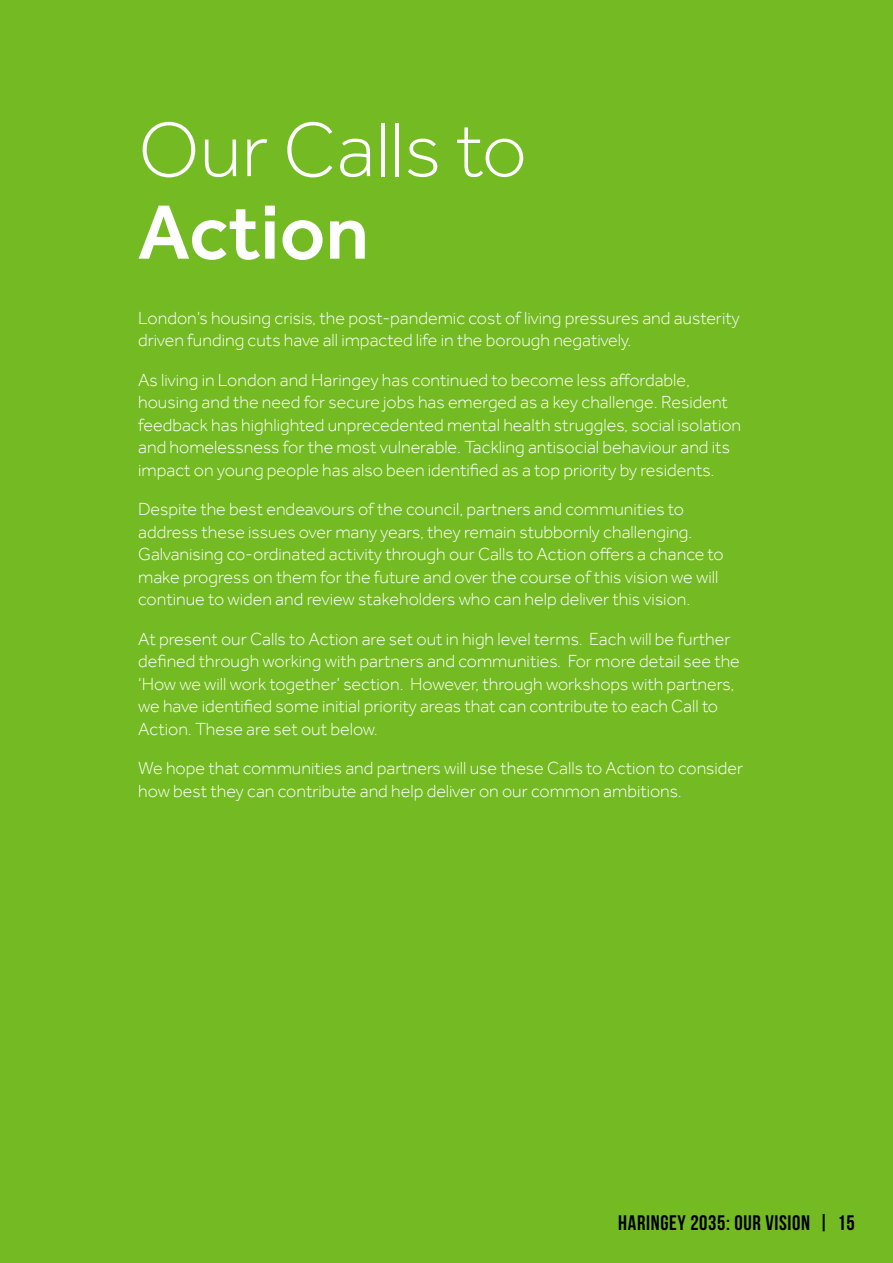
<style>
.page{position:relative;width:893px;height:1263px;background:#74bb23}
.page>*{position:absolute;margin:0;border:0;box-sizing:border-box;transform-origin:0 0}
.t1{font:300 79.5px "Effra";color:#fff}
.t2{font:500 79.5px "Effra";color:#fff}
.t3{font:21px "Bebas Neue";letter-spacing:.03em;color:#000}
.t4{font:300 18px/22.5px "Effra";color:#fff}
</style>
<div class="page">
<p class="t1" style="left:138px;top:105px;width:390px">Our Calls to</p>
<h1 class="t2" style="left:138px;top:185px;width:233px">Action</h1>
<p class="t4" style="left:138px;top:306px;width:603px">London’s housing crisis, the post-pandemic cost of living pressures and austerity driven funding cuts have all impacted life in the borough negatively.</p>
<p class="t4" style="left:138px;top:368px;width:553px">As living in London and Haringey has continued to become less affordable,</p>
<p class="t4" style="left:138px;top:391px;width:604px">housing and the need for secure jobs has emerged as a key challenge. Resident feedback has highlighted unprecedented mental health struggles, social isolation and homelessness for the most vulnerable. Tackling antisocial behaviour and its</p>
<p class="t4" style="left:138px;top:458px;width:578px">impact on young people has also been identified as a top priority by residents.</p>
<p class="t4" style="left:138px;top:498px;width:556px">Despite the best endeavours of the council, partners and communities to address these issues over many years, they remain stubbornly challenging.</p>
<p class="t4" style="left:138px;top:543px;width:587px">Galvanising co-ordinated activity through our Calls to Action offers a chance to</p>
<p class="t4" style="left:138px;top:565px;width:582px">make progress on them for the future and over the course of this vision we will continue to widen and review stakeholders who can help deliver this vision.</p>
<p class="t4" style="left:138px;top:627px;width:594px">At present our Calls to Action are set out in high level terms. Each will be further</p>
<p class="t4" style="left:138px;top:650px;width:603px">defined through working with partners and communities. For more detail see the</p>
<p class="t4" style="left:138px;top:672px;width:598px">‘How we will work together’ section. However, through workshops with partners,</p>
<p class="t4" style="left:138px;top:695px;width:581px">we have identified some initial priority areas that can contribute to each Call to</p>
<p class="t4" style="left:138px;top:717px;width:241px">Action. These are set out below.</p>
<p class="t4" style="left:138px;top:757px;width:607px">We hope that communities and partners will use these Calls to Action to consider how best they can contribute and help deliver on our common ambitions.</p>
<p class="t3" style="left:618px;top:1211px;width:238px">HARINGEY 2035: OUR VISION | 15</p>
</div>
